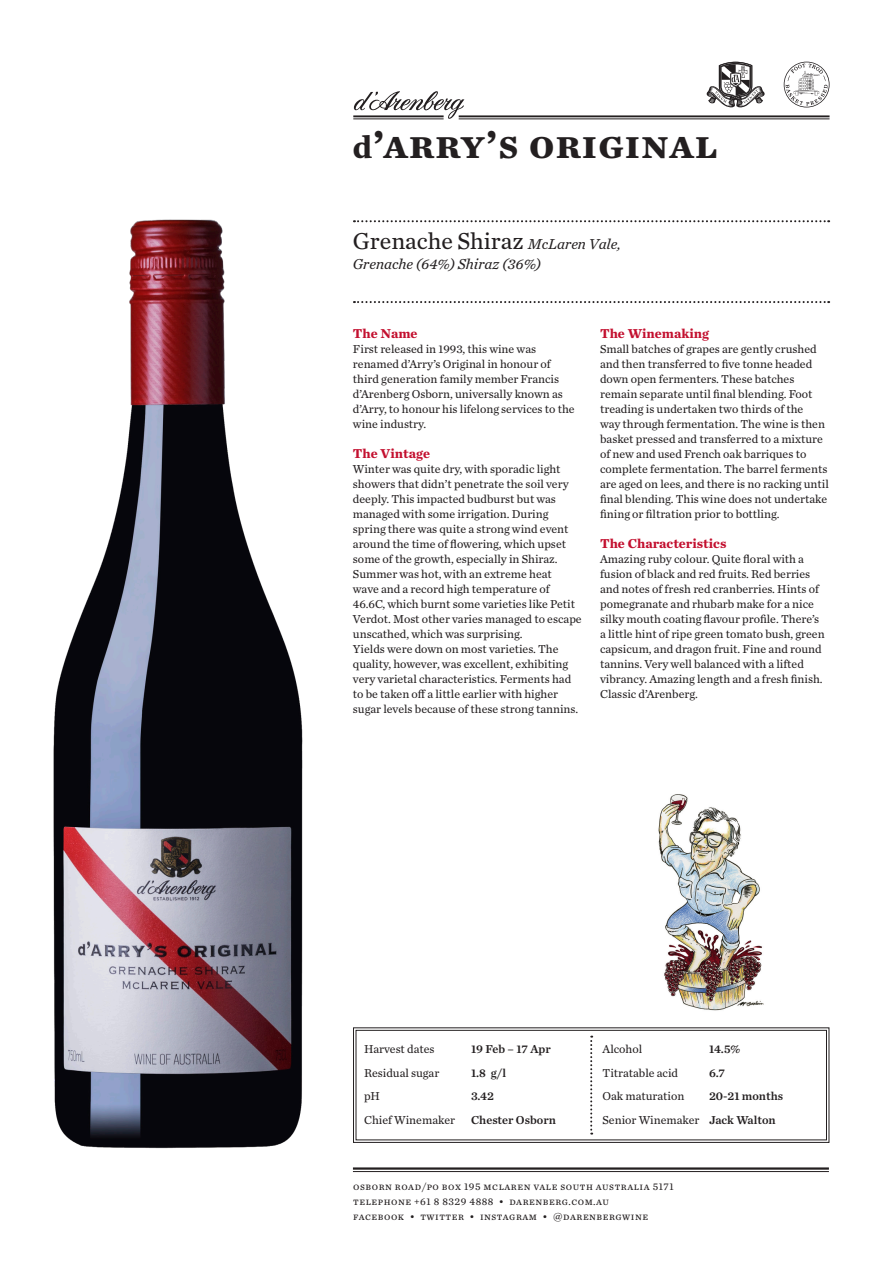
<style>
.page{position:relative;width:893px;height:1263px;background:#fff}
.page>*{position:absolute;margin:0;border:0;box-sizing:border-box;transform-origin:0 0}
.Heading_1__Name{font:700 40.5px "Chronicle Text G2";letter-spacing:.03em;color:#231f20}
.Heading_3__Vintage_D{font:24px "Chronicle Text G2";color:#231f20}
.Heading_3__Vintage_D-2{font:italic 15px "Chronicle Text G2";color:#231f20}
.Body_Heading{font:700 13.5px "Chronicle Text G2";color:#c3102f}
.Body_Text{font:700 13.5px "Chronicle Text G2";color:#c3102f}
.Body_Text-2{font:12px/15px "Chronicle Text G2";color:#231f20}
.Details{font:12px "Chronicle Text G2 Semi";color:#231f20}
.t1{font:10.5px/15px "Chronicle Text G2";letter-spacing:.05em;color:#231f20}
.s1{font-size:33px}
.s2{font-style:italic;font-size:15px}
</style>
<div class="page">
<svg style="left:784px;top:62px;width:45px;height:45px"></svg>
<svg style="left:707px;top:62px;width:58px;height:45px"></svg>
<hr style="left:459px;top:115px;width:370px;height:2px;background:#231f20">
<hr style="left:459px;top:119px;width:370px;height:1px;background:#231f20">
<hr style="left:353px;top:119px;width:91px;height:1px;background:#231f20">
<svg style="left:353px;top:91px;width:111px;height:28px"></svg>
<hr style="left:353px;top:1167px;width:476px;height:3px;background:#231f20">
<hr style="left:353px;top:1171px;width:476px;height:1px;background:#231f20">
<svg style="left:353px;top:1027px;width:476px;height:116px"></svg>
<div style="left:356px;top:1030px;width:471px;height:110px;border:1px solid #231f20"></div>
<img style="left:53px;top:219px;width:250px;height:930px">
<svg style="left:354px;top:220px;width:475px;height:2px"></svg>
<svg style="left:354px;top:301px;width:475px;height:2px"></svg>
<img style="left:658px;top:794px;width:106px;height:217px">
<p class="Heading_1__Name" style="left:353px;top:111px;width:366px"><span class="s1">d</span>’arry’s original</p>
<p class="Heading_3__Vintage_D" style="left:353px;top:223px;width:270px">Grenache Shiraz <span class="s2">McLaren Vale,</span></p>
<p class="Heading_3__Vintage_D-2" style="left:353px;top:253px;width:190px">Grenache (64%) Shiraz (36%)</p>
<p class="Body_Heading" style="left:353px;top:323px;width:66px">The Name</p>
<p class="Body_Text-2" style="left:353px;top:341px;width:223px">First released in 1993, this wine was renamed d’Arry’s Original in honour of third generation family member Francis d’Arenberg Osborn, universally known as d’Arry, to honour his lifelong services to the wine industry.</p>
<p class="Body_Heading" style="left:353px;top:443px;width:79px">The Vintage</p>
<p class="Body_Text-2" style="left:353px;top:461px;width:230px">Winter was quite dry, with sporadic light showers that didn’t penetrate the soil very deeply. This impacted budburst but was managed with some irrigation. During spring there was quite a strong wind event around the time of flowering, which upset some of the growth, especially in Shiraz.<br>Summer was hot, with an extreme heat<br>wave and a record high temperature of 46.6C, which burnt some varieties like Petit Verdot. Most other varies managed to escape unscathed, which was surprising.<br>Yields were down on most varieties. The quality, however, was excellent, exhibiting very varietal characteristics. Ferments had to be taken off a little earlier with higher sugar levels because of these strong tannins.</p>
<p class="Body_Heading" style="left:600px;top:323px;width:111px">The Winemaking</p>
<p class="Body_Text-2" style="left:600px;top:341px;width:230px">Small batches of grapes are gently crushed and then transferred to five tonne headed down open fermenters. These batches remain separate until final blending. Foot treading is undertaken two thirds of the<br>way through fermentation. The wine is then basket pressed and transferred to a mixture of new and used French oak barriques to complete fermentation. The barrel ferments are aged on lees, and there is no racking until final blending. This wine does not undertake fining or filtration prior to bottling.</p>
<p class="Body_Text" style="left:600px;top:533px;width:128px">The Characteristics</p>
<p class="Body_Text-2" style="left:600px;top:551px;width:226px">Amazing ruby colour. Quite floral with a fusion of black and red fruits. Red berries and notes of fresh red cranberries. Hints of pomegranate and rhubarb make for a nice silky mouth coating flavour profile. There’s a little hint of ripe green tomato bush, green capsicum, and dragon fruit. Fine and round tannins. Very well balanced with a lifted vibrancy. Amazing length and a fresh finish.<br>Classic d’Arenberg.</p>
<p class="Body_Text-2" style="left:364px;top:1041px;width:72px">Harvest dates</p>
<p class="Details" style="left:471px;top:1040px;width:81px">19 Feb – 17 Apr</p>
<p class="Body_Text-2" style="left:603px;top:1041px;width:41px">Alcohol</p>
<p class="Details" style="left:709px;top:1040px;width:33px">14.5%</p>
<p class="Body_Text-2" style="left:364px;top:1065px;width:77px">Residual sugar</p>
<p class="Details" style="left:471px;top:1063px;width:37px">1.8 g/l</p>
<p class="Body_Text-2" style="left:603px;top:1065px;width:77px">Titratable acid</p>
<p class="Details" style="left:709px;top:1063px;width:17px">6.7</p>
<p class="Body_Text-2" style="left:364px;top:1088px;width:18px">pH</p>
<p class="Details" style="left:471px;top:1087px;width:24px">3.42</p>
<p class="Body_Text-2" style="left:603px;top:1088px;width:83px">Oak maturation</p>
<p class="Details" style="left:709px;top:1087px;width:76px">20-21 months</p>
<p class="Body_Text-2" style="left:364px;top:1111px;width:93px">Chief Winemaker</p>
<p class="Details" style="left:471px;top:1110px;width:86px">Chester Osborn</p>
<p class="Body_Text-2" style="left:603px;top:1111px;width:98px">Senior Winemaker</p>
<p class="Details" style="left:709px;top:1110px;width:68px">Jack Walton</p>
<p class="t1" style="left:353px;top:1179px;width:322px">osborn road/po box 195 mclaren vale south australia 5171 telephone +61 8 8329 4888 • darenberg.com.au<br>facebook • twitter • instagram • @darenbergwine</p>
</div>
